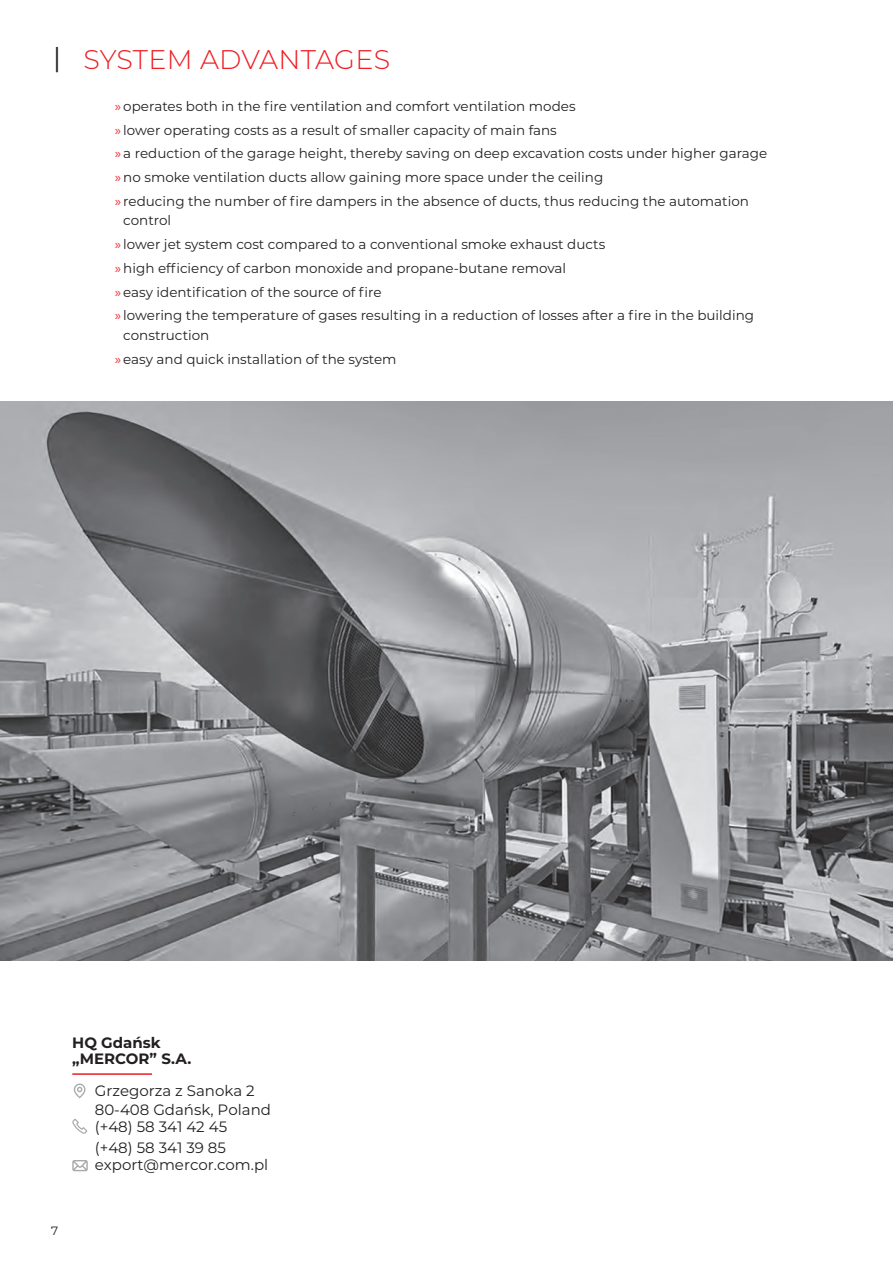
<style>
.page{position:relative;width:893px;height:1263px;background:#fff}
.page>*{position:absolute;margin:0;border:0;box-sizing:border-box;transform-origin:0 0}
.t1{font:300 27px "Montserrat";letter-spacing:.005em;color:#ee1d23}
.t2{font:15px/18.8px "Montserrat";color:#231f20}
.t3{font:700 15px/17px "Montserrat";color:#231f20}
.t4{font:13.5px/23.7px "Montserrat";color:#231f20}
.t5{font:12px "Montserrat";color:#231f20}
.s1{font-weight:400;color:#231f20}
.s2{color:#ee1d23}
</style>
<div class="page">
<svg style="left:74px;top:1083px;width:11px;height:15px"></svg>
<svg style="left:72px;top:1118px;width:15px;height:16px"></svg>
<svg style="left:72px;top:1160px;width:16px;height:11px"></svg>
<hr style="left:72px;top:1073px;width:80px;height:2px;background:#ee1d23">
<img style="left:0;top:402px;width:893px;height:558px">
<h1 class="t1" style="left:53px;top:41px;width:339px"><span class="s1">|</span> SYSTEM ADVANTAGES</h1>
<p class="t4" style="left:115px;top:94px;width:654px"><span class="s2">»</span>operates both in the fire ventilation and comfort ventilation modes<br><span class="s2">»</span> lower operating costs as a result of smaller capacity of main fans<br><span class="s2">»</span> a reduction of the garage height, thereby saving on deep excavation costs under higher garage <span class="s2">»</span>no smoke ventilation ducts allow gaining more space under the ceiling<br><span class="s2">»</span> reducing the number of fire dampers in the absence of ducts, thus reducing the automation</p>
<p class="t4" style="left:115px;top:208px;width:641px;text-indent:9px">control<br><span class="s2">»</span> lower jet system cost compared to a conventional smoke exhaust ducts<br><span class="s2">»</span>high efficiency of carbon monoxide and propane-butane removal<br><span class="s2">»</span> easy identification of the source of fire<br><span class="s2">»</span> lowering the temperature of gases resulting in a reduction of losses after a fire in the building</p>
<p class="t4" style="left:115px;top:323px;width:283px;text-indent:9px">construction<br><span class="s2">»</span> easy and quick installation of the system</p>
<p class="t3" style="left:72px;top:1033px;width:121px">HQ Gdańsk „MERCOR” S.A.</p>
<p class="t2" style="left:95px;top:1081px;width:178px">Grzegorza z Sanoka 2<br>80-408 Gdańsk, Poland</p>
<p class="t2" style="left:95px;top:1116px;width:134px;line-height:20.5px">(+48) 58 341 42 45 (+48) 58 341 39 85</p>
<p class="t2" style="left:95px;top:1154px;width:175px">export@mercor.com.pl</p>
<p class="t5" style="left:51px;top:1223px;width:9px">7</p>
</div>
